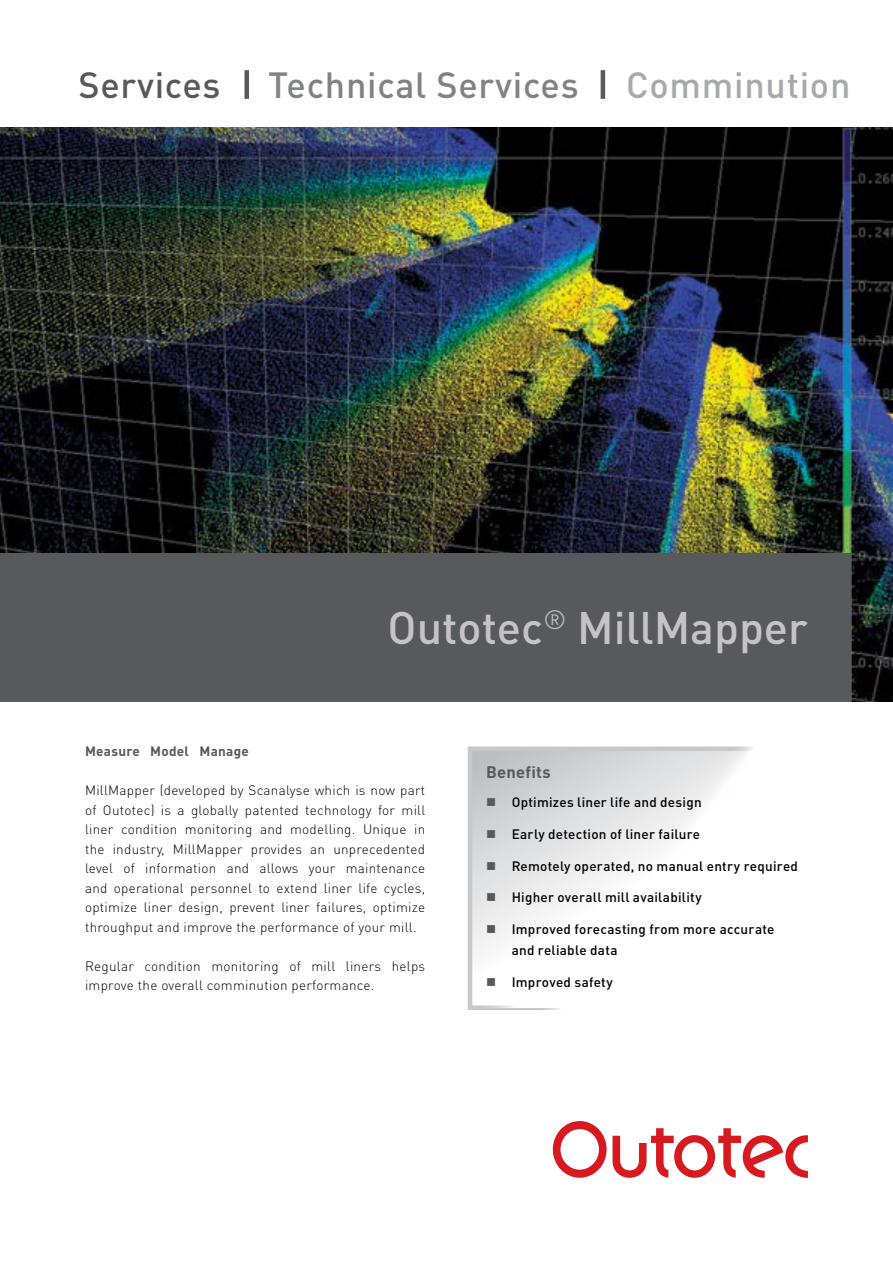
<style>
.page{position:relative;width:893px;height:1263px;background:#fff}
.page>*{position:absolute;margin:0;border:0;box-sizing:border-box;transform-origin:0 0}
.t1{font:500 45px "DIN Pro";color:#c5c3c5}
.t2{font:500 36px "DIN Pro";letter-spacing:.02em;color:#808285}
.t3{font:500 36px "DIN Pro";letter-spacing:.02em;color:#a7a9ac}
.t4{font:500 36px "DIN Pro";letter-spacing:.02em;color:#58595b}
.t5{font:700 16.5px "DIN Pro";letter-spacing:.015em;color:#58595b}
.t6{font:300 13.5px/19.5px "DIN Pro";letter-spacing:.02em;color:#000;text-align:justify}
.t7{font:500 13.5px/21px "DIN Pro";letter-spacing:.02em;color:#000}
.t8{font:700 13.5px "DIN Pro";letter-spacing:.02em;color:#58595b}
.s1{color:#58595b}
</style>
<div class="page">
<svg style="left:467px;top:746px;width:5px;height:264px"></svg>
<svg style="left:472px;top:746px;width:281px;height:262px"></svg>
<img style="left:0;top:128px;width:893px;height:574px">
<div style="left:0;top:553px;width:850px;height:149px;background:#58595b"></div>
<svg style="left:553px;top:1121px;width:255px;height:57px"></svg>
<div style="left:244px;top:70px;width:5px;height:29px;background:#58595b"></div>
<hr style="left:601px;top:70px;width:4px;height:29px;background:#58595b">
<h2 class="t4" style="left:78px;top:60px;width:144px">Services</h2>
<h2 class="t2" style="left:268px;top:60px;width:312px">Technical Services</h2>
<h2 class="t3" style="left:626px;top:60px;width:226px">Comminution</h2>
<h1 class="t1" style="left:388px;top:598px;width:422px">Outotec<sup>®</sup> MillMapper</h1>
<p class="t8" style="left:85px;top:742px;width:165px">Measure Model Manage</p>
<p class="t6" style="left:85px;top:780px;width:342px">MillMapper (developed by Scanalyse which is now part of Outotec) is a globally patented technology for mill liner condition monitoring and modelling. Unique in the industry, MillMapper provides an unprecedented level of information and allows your maintenance and operational personnel to extend liner life cycles, optimize liner design, prevent liner failures, optimize throughput and improve the performance of your mill.</p>
<p class="t6" style="left:85px;top:955px;width:342px">Regular condition monitoring of mill liners helps improve the overall comminution performance.</p>
<p class="t5" style="left:486px;top:761px;width:66px">Benefits</p>
<p class="t7" style="left:486px;top:791px;width:217px"><span class="s1">■</span> Optimizes liner life and design</p>
<p class="t7" style="left:486px;top:823px;width:216px"><span class="s1">■</span> Early detection of liner failure</p>
<p class="t7" style="left:486px;top:855px;width:313px"><span class="s1">■</span> Remotely operated, no manual entry required</p>
<p class="t7" style="left:486px;top:886px;width:217px"><span class="s1">■</span> Higher overall mill availability</p>
<p class="t7" style="left:512px;top:918px;width:264px;text-indent:-26px"><span class="s1">■</span> Improved forecasting from more accurate and reliable data</p>
<p class="t7" style="left:486px;top:970px;width:128px"><span class="s1">■</span> Improved safety</p>
</div>
